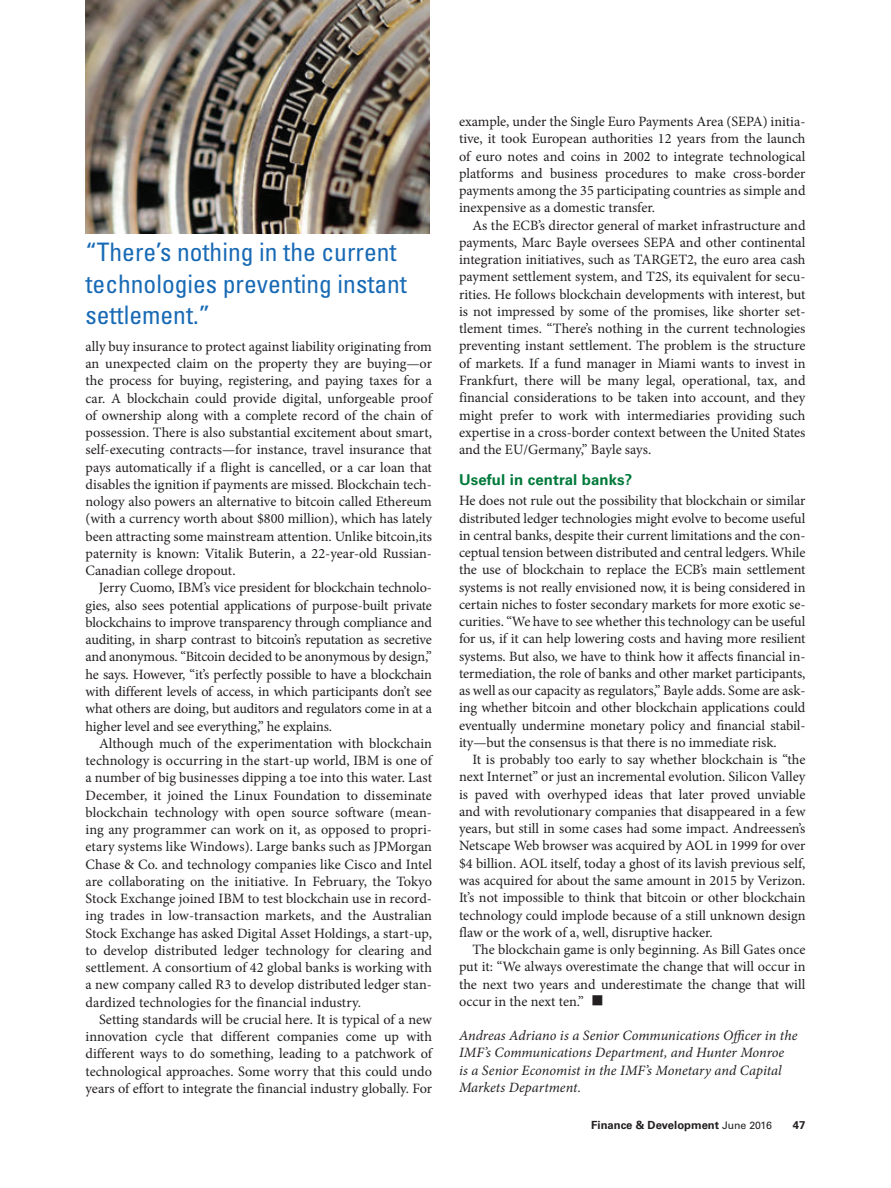
<style>
.page{position:relative;width:891px;height:1188px;background:#fff}
.page>*{position:absolute;margin:0;border:0;box-sizing:border-box;transform-origin:0 0}
.t1{font:34.5px "Minion Pro";color:#231f20}
.t2{font:condensed 25.5px/31.5px "Univers LT Std";color:#186ab5}
.t3{font:700 15px "Univers LT Std";letter-spacing:.01em;color:#00793a}
.t4{font:14.25px/17.2px "Minion Pro";letter-spacing:-.005em;color:#231f20;text-align:justify}
.t5{font:italic 14.25px/17.2px "Minion Pro";color:#231f20}
.t6{font:700 11.25px "Univers LT Std";color:#231f20}
.s1{font-weight:400;font-size:10.5px}
</style>
<div class="page">
<img style="left:86px;top:0;width:343px;height:234px">
<h2 class="t2" style="left:86px;top:236px;width:323px">“There’s nothing in the current technologies preventing instant settlement.”</h2>
<p class="t4" style="left:86px;top:338px;width:348px">ally buy insurance to protect against liability originating from an unexpected claim on the property they are buying—or the process for buying, registering, and paying taxes for a car. A blockchain could provide digital, unforgeable proof of ownership along with a complete record of the chain of possession. There is also substantial excitement about smart, self-executing contracts—for instance, travel insurance that pays automatically if a flight is cancelled, or a car loan that disables the ignition if payments are missed. Blockchain tech&shy;nology also powers an alternative to bitcoin called Ethereum (with a currency worth about $800 million), which has lately been attracting some mainstream attention. Unlike bitcoin,its paternity is known: Vitalik Buterin, a 22-year-old Russian-Canadian college dropout.</p>
<p class="t4" style="left:86px;top:579px;width:348px;text-indent:13px">Jerry Cuomo, IBM’s vice president for blockchain technolo&shy;gies, also sees potential applications of purpose-built private blockchains to improve transparency through compliance and auditing, in sharp contrast to bitcoin’s reputation as secretive and anonymous. “Bitcoin decided to be anonymous by design,” he says. However, “it’s perfectly possible to have a blockchain with different levels of access, in which participants don’t see what others are doing, but auditors and regulators come in at a higher level and see everything,” he explains.</p>
<p class="t4" style="left:86px;top:735px;width:348px;text-indent:13px">Although much of the experimentation with blockchain technology is occurring in the start-up world, IBM is one of a number of big businesses dipping a toe into this water. Last December, it joined the Linux Foundation to disseminate blockchain technology with open source software (mean&shy;ing any programmer can work on it, as opposed to propri&shy;etary systems like Windows). Large banks such as JPMorgan Chase &amp; Co. and technology companies like Cisco and Intel are collaborating on the initiative. In February, the Tokyo Stock Exchange joined IBM to test blockchain use in record&shy;ing trades in low-transaction markets, and the Australian Stock Exchange has asked Digital Asset Holdings, a start-up, to develop distributed ledger technology for clearing and settlement. A consortium of 42 global banks is working with a new company called R3 to develop distributed ledger stan&shy;dardized technologies for the financial industry.</p>
<p class="t4" style="left:86px;top:1011px;width:348px;text-indent:13px">Setting standards will be crucial here. It is typical of a new innovation cycle that different companies come up with different ways to do something, leading to a patchwork of technological approaches. Some worry that this could undo years of effort to integrate the financial industry globally. For</p>
<p class="t4" style="left:459px;top:113px;width:348px">example, under the Single Euro Payments Area (SEPA) initia&shy;tive, it took European authorities 12 years from the launch of euro notes and coins in 2002 to integrate technological platforms and business procedures to make cross-border payments among the 35 participating countries as simple and inexpensive as a domestic transfer.</p>
<p class="t4" style="left:459px;top:217px;width:348px;text-indent:13px">As the ECB’s director general of market infrastructure and payments, Marc Bayle oversees SEPA and other continental integration initiatives, such as TARGET2, the euro area cash payment settlement system, and T2S, its equivalent for secu&shy;rities. He follows blockchain developments with interest, but is not impressed by some of the promises, like shorter set&shy;tlement times. “There’s nothing in the current technologies preventing instant settlement. The problem is the structure of markets. If a fund manager in Miami wants to invest in Frankfurt, there will be many legal, operational, tax, and financial considerations to be taken into account, and they might prefer to work with intermediaries providing such expertise in a cross-border context between the United States and the EU/Germany,” Bayle says.</p>
<p class="t3" style="left:459px;top:471px;width:175px">Useful in central banks?</p>
<p class="t4" style="left:459px;top:492px;width:348px">He does not rule out the possibility that blockchain or similar distributed ledger technologies might evolve to become useful in central banks, despite their current limitations and the con&shy;ceptual tension between distributed and central ledgers. While the use of blockchain to replace the ECB’s main settlement systems is not really envisioned now, it is being considered in certain niches to foster secondary markets for more exotic se&shy;curities. “We have to see whether this technology can be useful for us, if it can help lowering costs and having more resilient systems. But also, we have to think how it affects financial in&shy;termediation, the role of banks and other market participants, as well as our capacity as regulators,” Bayle adds. Some are ask&shy;ing whether bitcoin and other blockchain applications could eventually undermine monetary policy and financial stabil&shy;ity—but the consensus is that there is no immediate risk.</p>
<p class="t4" style="left:459px;top:751px;width:348px;text-indent:13px">It is probably too early to say whether blockchain is “the next Internet” or just an incremental evolution. Silicon Valley is paved with overhyped ideas that later proved unviable and with revolutionary companies that disappeared in a few years, but still in some cases had some impact. Andreessen’s Netscape Web browser was acquired by AOL in 1999 for over $4 billion. AOL itself, today a ghost of its lavish previous self, was acquired for about the same amount in 2015 by Verizon.<br>It’s not impossible to think that bitcoin or other blockchain technology could implode because of a still unknown design flaw or the work of a, well, disruptive hacker.</p>
<p class="t4" style="left:459px;top:941px;width:348px;text-indent:13px">The blockchain game is only beginning. As Bill Gates once put it: “We always overestimate the change that will occur in the next two years and underestimate the change that will occur in the next ten.”</p>
<h1 class="t1" style="left:590px;top:975px;width:16px">■</h1>
<p class="t5" style="left:459px;top:1027px;width:340px">Andreas Adriano is a Senior Communications Officer in the IMF’s Communications Department, and Hunter Monroe<br>is a Senior Economist in the IMF’s Monetary and Capital Markets Department.</p>
<p class="t6" style="left:591px;top:1118px;width:182px">Finance &amp; Development <span class="s1">June 2016</span></p>
<p class="t6" style="left:793px;top:1118px;width:14px">47</p>
</div>
